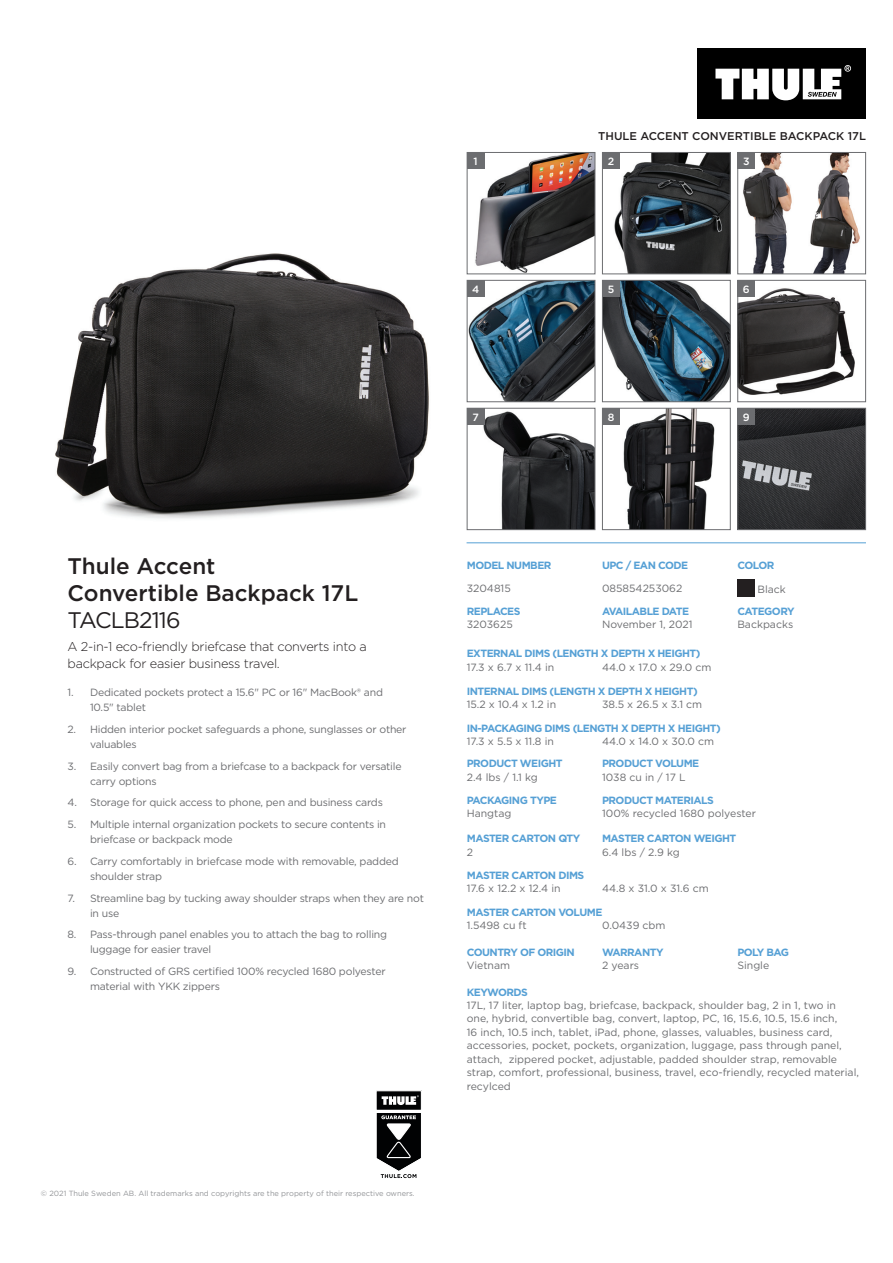
<style>
.page{position:relative;width:893px;height:1263px;background:#fff}
.page>*{position:absolute;margin:0;border:0;box-sizing:border-box;transform-origin:0 0}
.t1{font:500 22.5px/27px "Gotham";color:#231f20}
.t2{font:22.5px "Gotham";letter-spacing:-.04em;color:#231f20}
.t3{font:300 12.75px/16.5px "Gotham";letter-spacing:-.02em;color:#231f20}
.t4{font:500 11.25px "Gotham";color:#231f20}
.t5{font:10.5px/15px "Gotham";letter-spacing:-.02em;color:#6c6d70}
.t6{font:10.5px/13.5px "Gotham";color:#6c6d70}
.t7{font:700 10.5px "Gotham";letter-spacing:-.05em;color:#56a0d5}
.t8{font:500 10.5px "Gotham";color:#fff}
.t9{font:7.5px "Gotham";color:#939598}
</style>
<div class="page">
<div style="left:698px;top:48px;width:168px;height:70px;background:#000"></div>
<svg style="left:715px;top:65px;width:136px;height:35px"></svg>
<hr style="left:467px;top:543px;width:399px;height:1px;background:#56a0d5">
<svg style="left:376px;top:1090px;width:46px;height:88px"></svg>
<div style="left:737px;top:579px;width:17px;height:17px;background:#231f20"></div>
<img style="left:475px;top:154px;width:118px;height:118px">
<div style="left:467px;top:152px;width:128px;height:122px;border:1px solid #6c6d70"></div>
<img style="left:469px;top:282px;width:124px;height:118px">
<div style="left:467px;top:280px;width:128px;height:122px;border:1px solid #6c6d70"></div>
<img style="left:483px;top:411px;width:110px;height:117px">
<div style="left:467px;top:408px;width:128px;height:122px;border:1px solid #6c6d70"></div>
<img style="left:614px;top:154px;width:115px;height:118px">
<div style="left:602px;top:152px;width:129px;height:122px;border:1px solid #6c6d70"></div>
<img style="left:604px;top:282px;width:125px;height:118px">
<div style="left:602px;top:280px;width:129px;height:122px;border:1px solid #6c6d70"></div>
<img style="left:623px;top:410px;width:92px;height:118px">
<div style="left:602px;top:408px;width:129px;height:122px;border:1px solid #6c6d70"></div>
<img style="left:743px;top:154px;width:117px;height:118px">
<div style="left:737px;top:152px;width:129px;height:122px;border:1px solid #6c6d70"></div>
<img style="left:739px;top:288px;width:116px;height:107px">
<div style="left:737px;top:280px;width:129px;height:122px;border:1px solid #6c6d70"></div>
<img style="left:739px;top:410px;width:125px;height:118px">
<div style="left:737px;top:408px;width:129px;height:122px;border:1px solid #6c6d70"></div>
<div style="left:467px;top:152px;width:17px;height:17px;background:#6c6d70"></div>
<div style="left:602px;top:152px;width:18px;height:17px;background:#6c6d70"></div>
<div style="left:738px;top:152px;width:17px;height:17px;background:#6c6d70"></div>
<div style="left:467px;top:280px;width:17px;height:17px;background:#6c6d70"></div>
<div style="left:602px;top:280px;width:18px;height:17px;background:#6c6d70"></div>
<div style="left:738px;top:280px;width:17px;height:17px;background:#6c6d70"></div>
<div style="left:467px;top:408px;width:17px;height:17px;background:#6c6d70"></div>
<div style="left:602px;top:408px;width:18px;height:17px;background:#6c6d70"></div>
<div style="left:738px;top:408px;width:17px;height:17px;background:#6c6d70"></div>
<img style="left:55px;top:253px;width:374px;height:266px">
<p class="t4" style="left:598px;top:128px;width:269px">THULE ACCENT CONVERTIBLE BACKPACK 17L</p>
<p class="t8" style="left:474px;top:154px;width:6px">1</p>
<p class="t8" style="left:608px;top:154px;width:8px">2</p>
<p class="t8" style="left:743px;top:154px;width:8px">3</p>
<p class="t8" style="left:472px;top:282px;width:9px">4</p>
<p class="t8" style="left:608px;top:282px;width:8px">5</p>
<p class="t8" style="left:743px;top:282px;width:8px">6</p>
<p class="t8" style="left:472px;top:410px;width:8px">7</p>
<p class="t8" style="left:608px;top:410px;width:8px">8</p>
<p class="t8" style="left:743px;top:410px;width:8px">9</p>
<h1 class="t1" style="left:68px;top:552px;width:292px">Thule Accent<br>Convertible Backpack 17L</h1>
<h1 class="t2" style="left:68px;top:605px;width:115px">TACLB2116</h1>
<p class="t3" style="left:68px;top:638px;width:301px">A 2-in-1 eco-friendly briefcase that converts into a backpack for easier business travel.</p>
<p class="t5" style="left:90px;top:684px;width:295px;text-indent:-23px">1. Dedicated pockets protect a 15.6" PC or 16" MacBook® and<br>10.5" tablet</p>
<p class="t5" style="left:90px;top:721px;width:318px;text-indent:-23px">2. Hidden interior pocket safeguards a phone, sunglasses or other valuables</p>
<p class="t5" style="left:90px;top:758px;width:313px;text-indent:-23px">3. Easily convert bag from a briefcase to a backpack for versatile carry options</p>
<p class="t5" style="left:68px;top:795px;width:317px">4. Storage for quick access to phone, pen and business cards</p>
<p class="t5" style="left:90px;top:816px;width:297px;text-indent:-23px">5. Multiple internal organization pockets to secure contents in briefcase or backpack mode</p>
<p class="t5" style="left:90px;top:853px;width:310px;text-indent:-23px">6. Carry comfortably in briefcase mode with removable, padded shoulder strap</p>
<p class="t5" style="left:90px;top:890px;width:335px;text-indent:-23px">7. Streamline bag by tucking away shoulder straps when they are not in use</p>
<p class="t5" style="left:90px;top:927px;width:299px;text-indent:-23px">8. Pass-through panel enables you to attach the bag to rolling luggage for easier travel</p>
<p class="t5" style="left:90px;top:963px;width:297px;text-indent:-23px">9. Constructed of GRS certified 100% recycled 1680 polyester material with YKK zippers</p>
<p class="t9" style="left:41px;top:1189px;width:375px">© 2021 Thule Sweden AB. All trademarks and copyrights are the property of their respective owners.</p>
<p class="t7" style="left:467px;top:558px;width:86px">MODEL NUMBER</p>
<p class="t7" style="left:602px;top:558px;width:88px">UPC / EAN CODE</p>
<p class="t7" style="left:737px;top:558px;width:38px">COLOR</p>
<p class="t6" style="left:467px;top:581px;width:46px">3204815</p>
<p class="t6" style="left:602px;top:581px;width:82px">085854253062</p>
<p class="t5" style="left:757px;top:582px;width:30px">Black</p>
<p class="t7" style="left:467px;top:604px;width:55px">REPLACES</p>
<p class="t7" style="left:602px;top:604px;width:89px">AVAILABLE DATE</p>
<p class="t7" style="left:737px;top:604px;width:59px">CATEGORY</p>
<p class="t6" style="left:467px;top:617px;width:48px">3203625</p>
<p class="t6" style="left:602px;top:617px;width:92px">November 1, 2021</p>
<p class="t6" style="left:737px;top:617px;width:57px">Backpacks</p>
<p class="t7" style="left:467px;top:647px;width:235px">EXTERNAL DIMS (LENGTH X DEPTH X HEIGHT)</p>
<p class="t5" style="left:467px;top:659px;width:89px">17.3 x 6.7 x 11.4 in</p>
<p class="t5" style="left:602px;top:659px;width:111px">44.0 x 17.0 x 29.0 cm</p>
<p class="t7" style="left:467px;top:684px;width:232px">INTERNAL DIMS (LENGTH X DEPTH X HEIGHT)</p>
<p class="t5" style="left:467px;top:697px;width:91px">15.2 x 10.4 x 1.2 in</p>
<p class="t5" style="left:602px;top:697px;width:102px">38.5 x 26.5 x 3.1 cm</p>
<p class="t7" style="left:467px;top:721px;width:256px">IN-PACKAGING DIMS (LENGTH X DEPTH X HEIGHT)</p>
<p class="t5" style="left:467px;top:734px;width:89px">17.3 x 5.5 x 11.8 in</p>
<p class="t5" style="left:602px;top:734px;width:114px">44.0 x 14.0 x 30.0 cm</p>
<p class="t7" style="left:467px;top:756px;width:97px">PRODUCT WEIGHT</p>
<p class="t7" style="left:602px;top:756px;width:99px">PRODUCT VOLUME</p>
<p class="t5" style="left:467px;top:769px;width:73px">2.4 lbs / 1.1 kg</p>
<p class="t6" style="left:602px;top:770px;width:85px">1038 cu in / 17 L</p>
<p class="t7" style="left:467px;top:793px;width:92px">PACKAGING TYPE</p>
<p class="t7" style="left:602px;top:793px;width:113px">PRODUCT MATERIALS</p>
<p class="t6" style="left:467px;top:807px;width:46px">Hangtag</p>
<p class="t6" style="left:602px;top:807px;width:155px">100% recycled 1680 polyester</p>
<p class="t7" style="left:467px;top:831px;width:115px">MASTER CARTON QTY</p>
<p class="t7" style="left:602px;top:831px;width:136px">MASTER CARTON WEIGHT</p>
<p class="t5" style="left:467px;top:844px;width:8px">2</p>
<p class="t5" style="left:602px;top:844px;width:79px">6.4 lbs / 2.9 kg</p>
<p class="t7" style="left:467px;top:868px;width:119px">MASTER CARTON DIMS</p>
<p class="t5" style="left:467px;top:881px;width:95px">17.6 x 12.2 x 12.4 in</p>
<p class="t5" style="left:602px;top:881px;width:108px">44.8 x 31.0 x 31.6 cm</p>
<p class="t7" style="left:467px;top:905px;width:137px">MASTER CARTON VOLUME</p>
<p class="t5" style="left:467px;top:917px;width:61px">1.5498 cu ft</p>
<p class="t5" style="left:602px;top:917px;width:65px">0.0439 cbm</p>
<p class="t7" style="left:467px;top:945px;width:110px">COUNTRY OF ORIGIN</p>
<p class="t7" style="left:602px;top:945px;width:63px">WARRANTY</p>
<p class="t7" style="left:737px;top:945px;width:53px">POLY BAG</p>
<p class="t6" style="left:467px;top:958px;width:45px">Vietnam</p>
<p class="t5" style="left:602px;top:957px;width:39px">2 years</p>
<p class="t5" style="left:737px;top:957px;width:33px">Single</p>
<p class="t7" style="left:467px;top:985px;width:63px">KEYWORDS</p>
<p class="t6" style="left:467px;top:998px;width:394px">17L, 17 liter, laptop bag, briefcase, backpack, shoulder bag, 2 in 1, two in one, hybrid, convertible bag, convert, laptop, PC, 16, 15.6, 10.5, 15.6 inch,<br>16 inch, 10.5 inch, tablet, iPad, phone, glasses, valuables, business card, accessories, pocket, pockets, organization, luggage, pass through panel, attach, zippered pocket, adjustable, padded shoulder strap, removable strap, comfort, professional, business, travel, eco-friendly, recycled material, recylced</p>
</div>
